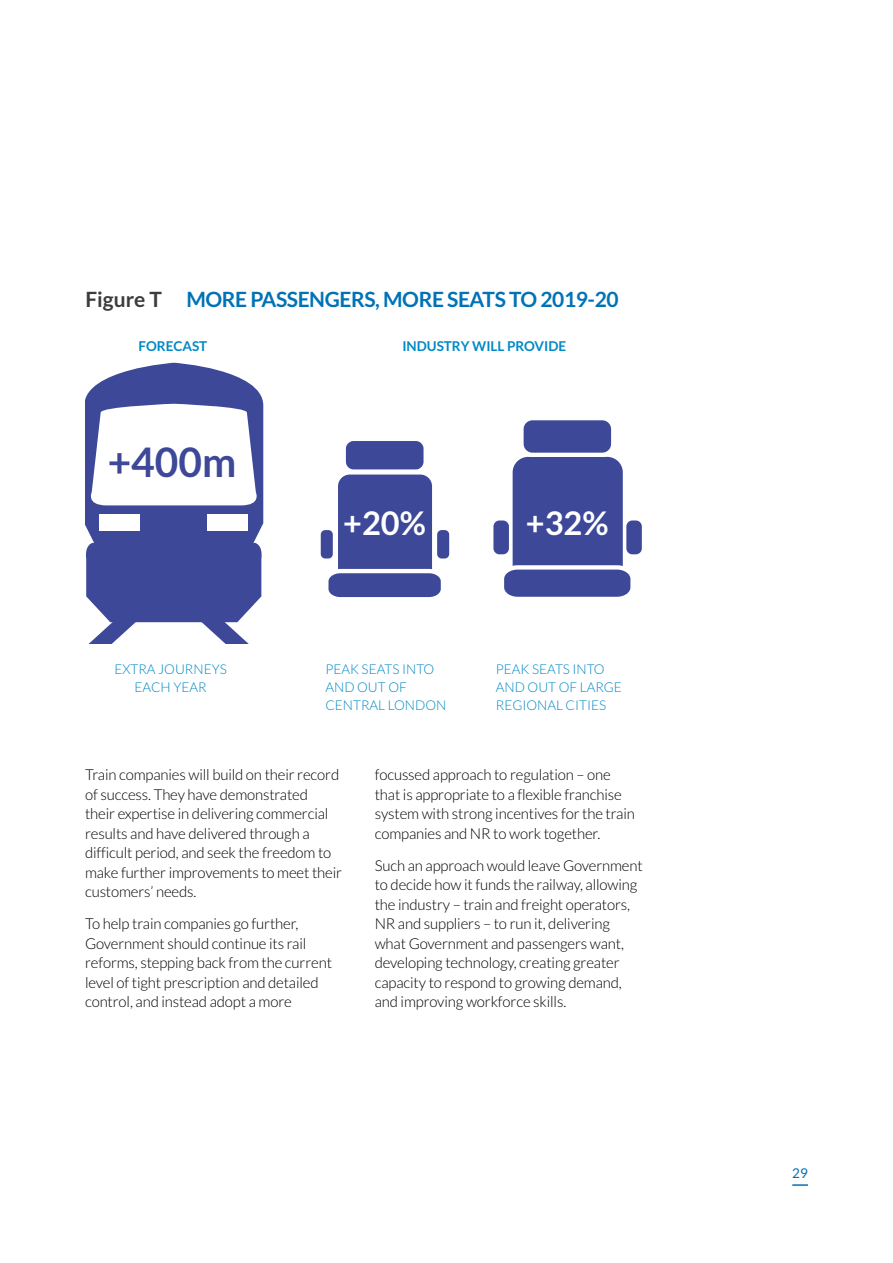
<style>
.page{position:relative;width:893px;height:1263px;background:#fff}
.page>*{position:absolute;margin:0;border:0;box-sizing:border-box;transform-origin:0 0}
.t1{font:700 40.65px "Lato";color:#3d4898}
.t2{font:700 32.55px "Lato";color:#fff}
.t3{font:700 21px "Lato";letter-spacing:-.02em;color:#0072b6}
.t4{font:700 21px "Lato";color:#0072b6}
.t5{font:300 15px/19.5px "Lato";letter-spacing:-.01em;color:#000}
.t6{font:300 13.5px/18px "Lato";color:#0089c5}
.t7{font:700 13.5px "Lato";color:#0089c5}
.t8{font:13.5px "Lato";color:#0072b6}
.s1{color:#3c3c3b}
</style>
<div class="page">
<svg style="left:792px;top:1184px;width:16px;height:2px"></svg>
<svg style="left:85px;top:363px;width:179px;height:281px"></svg>
<div style="left:336px;top:472px;width:98px;height:111px;background:#3d4898;border-radius:14px"></div>
<div style="left:334px;top:470px;width:102px;height:116px;border:4px solid #fff;border-radius:14px"></div>
<svg style="left:328px;top:567px;width:113px;height:31px"></svg>
<div style="left:344px;top:439px;width:82px;height:33px;background:#3d4898;border-radius:10px"></div>
<div style="left:342px;top:437px;width:86px;height:37px;border:4px solid #fff;border-radius:10px"></div>
<div style="left:435px;top:528px;width:16px;height:33px;background:#3d4898;border-radius:7px"></div>
<div style="left:433px;top:526px;width:21px;height:37px;border:4px solid #fff;border-radius:7px"></div>
<div style="left:319px;top:528px;width:16px;height:33px;background:#3d4898;border-radius:7px"></div>
<div style="left:316px;top:526px;width:21px;height:37px;border:4px solid #fff;border-radius:7px"></div>
<div style="left:513px;top:457px;width:110px;height:124px;background:#3d4898;border-radius:16px"></div>
<svg style="left:504px;top:563px;width:127px;height:34px"></svg>
<div style="left:521px;top:418px;width:92px;height:37px;background:#3d4898;border-radius:11px"></div>
<div style="left:519px;top:416px;width:96px;height:41px;border:4px solid #fff;border-radius:11px"></div>
<div style="left:625px;top:519px;width:18px;height:37px;background:#3d4898;border-radius:7px"></div>
<div style="left:623px;top:518px;width:22px;height:39px;border:3px solid #fff;border-radius:7px"></div>
<div style="left:492px;top:519px;width:18px;height:37px;background:#3d4898;border-radius:7px"></div>
<div style="left:491px;top:518px;width:21px;height:39px;border:3px solid #fff;border-radius:7px"></div>
<h3 class="t4" style="left:85px;top:287px;width:178px"><span class="s1">FIGURE T</span> MORE PASSE</h3>
<h3 class="t3" style="left:309px;top:287px;width:29px">NGERS</h3>
<h3 class="t3" style="left:375px;top:287px;width:24px">, MORE</h3>
<h3 class="t3" style="left:447px;top:287px;width:13px">SEATS</h3>
<h3 class="t3" style="left:509px;top:287px;width:111px">TO 2019-20</h3>
<p class="t7" style="left:138px;top:339px;width:18px">FORECAST</p>
<p class="t7" style="left:402px;top:339px;width:44px">INDUSTRY</p>
<p class="t7" style="left:472px;top:339px;width:9px">WILL</p>
<p class="t7" style="left:507px;top:339px;width:10px">PROVIDE</p>
<h1 class="t1" style="left:108px;top:439px;width:130px">+400M</h1>
<p class="t6" style="left:135px;top:660px;width:48px;text-indent:-20px">EXTRA Journeys<br>EACH year</p>
<h2 class="t2" style="left:343px;top:504px;width:84px">+20%</h2>
<h2 class="t2" style="left:526px;top:504px;width:84px">+32%</h2>
<p class="t6" style="left:325px;top:660px;width:122px">PEAK SEATS INTO<br>AND OUT OF<br>CENTRAL LONDON</p>
<p class="t6" style="left:496px;top:660px;width:127px">PEAK SEATS INTO<br>AND OUT OF LARGE<br>REGIONAL CITIES</p>
<p class="t5" style="left:85px;top:765px;width:259px">Train companies will build on their record of success. They have demonstrated<br>their expertise in delivering commercial results and have delivered through a difficult period, and seek the freedom to make further improvements to meet their customers’ needs.</p>
<p class="t5" style="left:85px;top:914px;width:248px">To help train companies go further, Government should continue its rail reforms, stepping back from the current level of tight prescription and detailed control, and instead adopt a more</p>
<p class="t5" style="left:375px;top:765px;width:262px">focussed approach to regulation – one that is appropriate to a flexible franchise system with strong incentives for the train companies and NR to work together.</p>
<p class="t5" style="left:375px;top:856px;width:270px">Such an approach would leave Government to decide how it funds the railway, allowing the industry – train and freight operators, NR and suppliers – to run it, delivering what Government and passengers want, developing technology, creating greater capacity to respond to growing demand, and improving workforce skills.</p>
<p class="t8" style="left:792px;top:1165px;width:17px">29</p>
</div>
